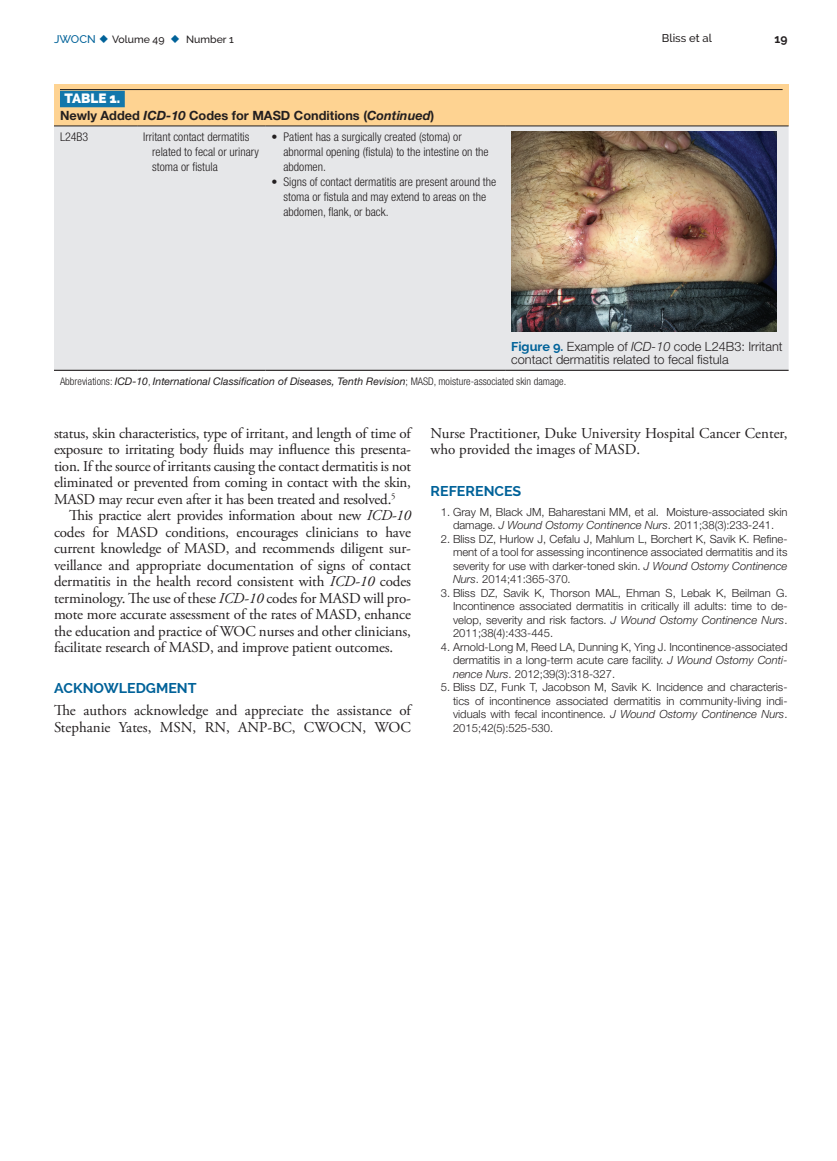
<style>
.page{position:relative;width:837px;height:1161px;background:#fff}
.page>*{position:absolute;margin:0;border:0;box-sizing:border-box;transform-origin:0 0}
.Para{font:15px/16.5px "Adobe Garamond Pro";letter-spacing:-.015em;color:#231f20;text-align:justify}
.AckParaFL{font:15px/16.5px "Adobe Garamond Pro";color:#231f20}
.AckTitle{font:700 14.25px "Raleway";color:#006299}
.RefTitle{font:700 14.25px "Raleway";color:#006299}
.TableLabel{font:800 13.5px "Raleway";color:#fff}
.FigCaption{font:300 12.75px/13.5px "Helvetica Neue";color:#231f20}
.TableTitle{font:700 12.75px "Helvetica Neue";color:#231f20}
.tbody_left{font:300 condensed 12px/15px "Helvetica Neue";color:#231f20}
.t1{font:700 12px "Raleway";color:#231f20}
.Ref{font:300 11.25px/13.5px "Helvetica Neue";color:#231f20;text-align:justify}
.t2{font:500 11.25px "Raleway";color:#231f20}
.t3{font:500 11.25px "Raleway";color:#006299}
.table-wrap-foot{font:italic 10.5px "Helvetica Neue";color:#231f20}
.t4{font:500 10.5px "Raleway";color:#231f20}
.s1{font-style:italic}
.s2{font-family:"Raleway";font-weight:700;color:#006299}
.s3{font-weight:300;font-style:normal;font-stretch:condensed}
</style>
<div class="page">
<div style="left:54px;top:85px;width:735px;height:41px;background:#fed392"></div>
<div style="left:54px;top:127px;width:735px;height:243px;background:#e6e7e9"></div>
<hr style="left:54px;top:370px;width:83px;height:1px;background:#231f20">
<hr style="left:137px;top:370px;width:129px;height:1px;background:#231f20">
<hr style="left:266px;top:370px;width:239px;height:1px;background:#231f20">
<hr style="left:505px;top:370px;width:284px;height:1px;background:#231f20">
<hr style="left:54px;top:126px;width:83px;height:1px;background:#231f20">
<hr style="left:137px;top:126px;width:129px;height:1px;background:#231f20">
<hr style="left:266px;top:126px;width:239px;height:1px;background:#231f20">
<hr style="left:505px;top:126px;width:284px;height:1px;background:#231f20">
<hr style="left:60px;top:89px;width:723px;height:1px;background:#231f20">
<div style="left:60px;top:91px;width:65px;height:16px;background:#1377ab"></div>
<img style="left:511px;top:132px;width:266px;height:199px">
<p class="t3" style="left:54px;top:32px;width:43px">JWOCN</p>
<p class="t4" style="left:112px;top:33px;width:54px">Volume 49</p>
<p class="t4" style="left:186px;top:33px;width:49px">Number 1</p>
<p class="t2" style="left:662px;top:32px;width:51px">Bliss et al</p>
<p class="t1" style="left:775px;top:32px;width:14px">19</p>
<p class="TableLabel" style="left:64px;top:91px;width:57px">TABLE 1.</p>
<p class="TableTitle" style="left:60px;top:108px;width:376px">Newly Added <span class="s1">ICD-10</span> Codes for MASD Conditions (<span class="s1">Continued</span>)</p>
<p class="tbody_left" style="left:60px;top:130px;width:30px">L24B3</p>
<p class="tbody_left" style="left:152px;top:130px;width:108px;text-indent:-9px">Irritant contact dermatitis related to fecal or urinary stoma or fistula</p>
<p class="tbody_left" style="left:284px;top:130px;width:207px;text-indent:-12px">• Patient has a surgically created (stoma) or abnormal opening (fistula) to the intestine on the abdomen.</p>
<p class="tbody_left" style="left:284px;top:175px;width:214px;text-indent:-12px">• Signs of contact dermatitis are present around the stoma or fistula and may extend to areas on the abdomen, flank, or back.</p>
<p class="FigCaption" style="left:511px;top:339px;width:273px"><span class="s2">Figure 9.</span> Example of <span class="s1">ICD-10</span> code L24B3: Irritant contact dermatitis related to fecal fistula</p>
<p class="table-wrap-foot" style="left:60px;top:375px;width:508px"><span class="s3">Abbreviations:</span> ICD-10<span class="s3">,</span> International Classification of Diseases, Tenth Revision<span class="s3">; MASD, moisture-associated skin damage.</span></p>
<p class="Para" style="left:54px;top:425px;width:359px">status, skin characteristics, type of irritant, and length of time of exposure to irritating body fluids may influence this presenta&shy;tion. If the source of irritants causing the contact dermatitis is not eliminated or prevented from coming in contact with the skin, MASD may recur even after it has been treated and resolved.<sup>5</sup></p>
<p class="Para" style="left:54px;top:508px;width:359px;text-indent:15px">This practice alert provides information about new <span class="s1">ICD-10 </span>codes for MASD conditions, encourages clinicians to have current knowledge of MASD, and recommends diligent sur&shy;veillance and appropriate documentation of signs of contact dermatitis in the health record consistent with <span class="s1">ICD-10</span> codes terminology. The use of these <span class="s1">ICD-10</span> codes for MASD will pro&shy;mote more accurate assessment of the rates of MASD, enhance the education and practice of WOC nurses and other clinicians, facilitate research of MASD, and improve patient outcomes.</p>
<p class="AckTitle" style="left:54px;top:679px;width:144px">ACKNOWLEDGMENT</p>
<p class="AckParaFL" style="left:54px;top:703px;width:359px">The authors acknowledge and appreciate the assistance of<br>Stephanie Yates, MSN, RN, ANP-BC, CWOCN, WOC</p>
<p class="AckParaFL" style="left:430px;top:425px;width:358px">Nurse Practitioner, Duke University Hospital Cancer Center, who provided the images of MASD.</p>
<p class="RefTitle" style="left:430px;top:483px;width:92px">REFERENCES</p>
<p class="Ref" style="left:441px;top:505px;width:348px;text-align:center">1. Gray M, Black JM, Baharestani MM, et al. Moisture-associated skin damage. <span class="s1">J Wound Ostomy Continence Nurs</span>. 2011;38(3):233-241.</p>
<p class="Ref" style="left:453px;top:532px;width:336px;text-indent:-12px">2. Bliss DZ, Hurlow J, Cefalu J, Mahlum L, Borchert K, Savik K. Refine&shy;ment of a tool for assessing incontinence associated dermatitis and its severity for use with darker-toned skin. <span class="s1">J Wound Ostomy Continence Nurs</span>. 2014;41:365-370.</p>
<p class="Ref" style="left:453px;top:586px;width:336px;text-indent:-12px">3. Bliss DZ, Savik K, Thorson MAL, Ehman S, Lebak K, Beilman G.<br>Incontinence associated dermatitis in critically ill adults: time to de&shy;velop, severity and risk factors. <span class="s1">J Wound Ostomy Continence Nurs</span>.<br>2011;38(4):433-445.</p>
<p class="Ref" style="left:453px;top:640px;width:336px;text-indent:-12px">4. Arnold-Long M, Reed LA, Dunning K, Ying J. Incontinence-associated dermatitis in a long-term acute care facility. <span class="s1">J Wound Ostomy Conti&shy;nence Nurs</span>. 2012;39(3):318-327.</p>
<p class="Ref" style="left:453px;top:680px;width:336px;text-indent:-12px">5. Bliss DZ, Funk T, Jacobson M, Savik K. Incidence and characteris&shy;tics of incontinence associated dermatitis in community-living indi&shy;viduals with fecal incontinence. <span class="s1">J Wound Ostomy Continence Nurs</span>.<br>2015;42(5):525-530.</p>
</div>
